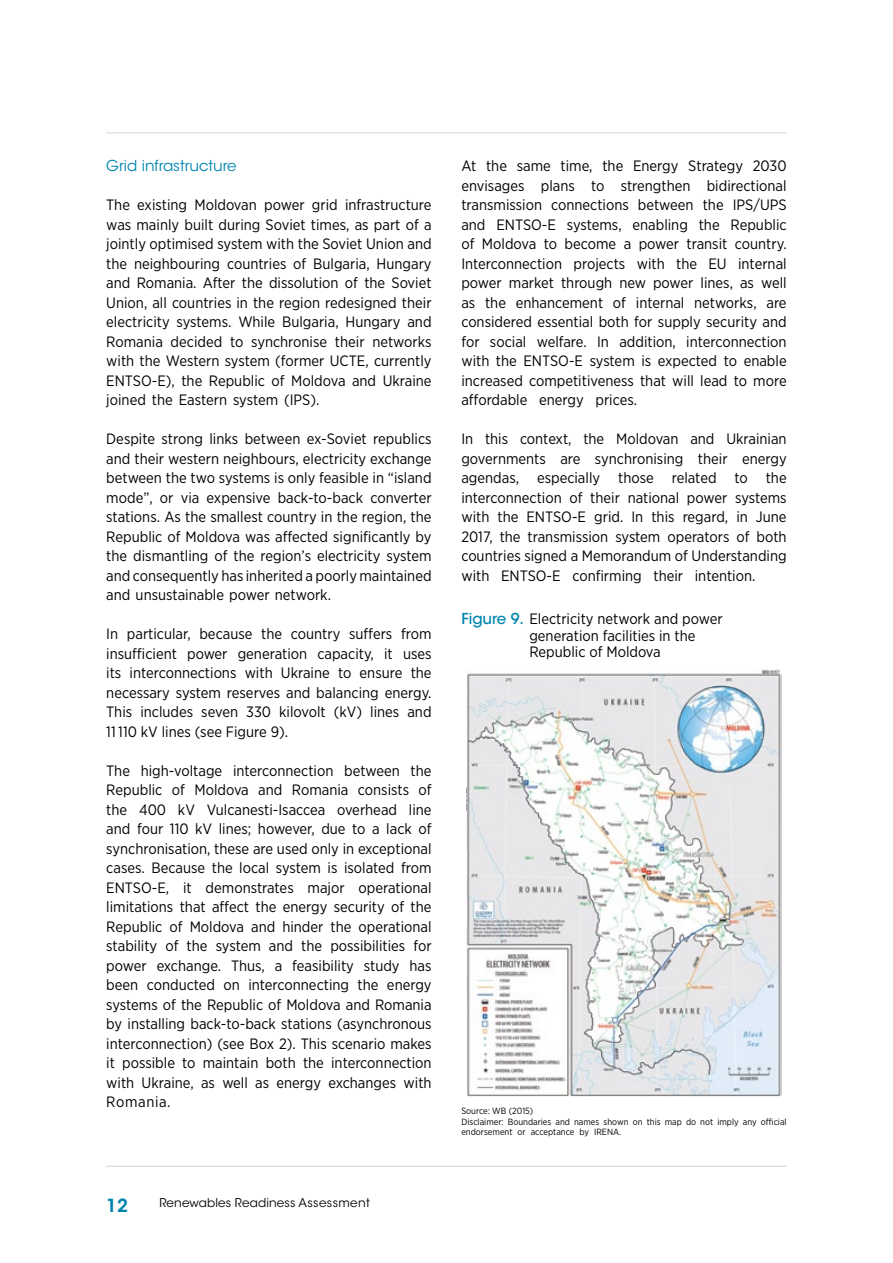
<style>
.page{position:relative;width:893px;height:1263px;background:#fff}
.page>*{position:absolute;margin:0;border:0;box-sizing:border-box;transform-origin:0 0}
.t1{font:600 18px "ITC Avant Garde Std";color:#0085ae}
.t2{font:15px/19.5px "Gotham Narrow";color:#000;text-align:justify}
.t3{font:15px "ITC Avant Garde Std";color:#0085ae}
.t4{font:12px "ITC Avant Garde Std";letter-spacing:.01em;color:#000}
.t5{font:9px/10.5px "Gotham Narrow";color:#000}
.s1{font-family:"ITC Avant Garde Std";font-weight:500;color:#0085ae}
</style>
<div class="page">
<img style="left:466px;top:669px;width:316px;height:427px">
<hr style="left:106px;top:132px;width:681px;height:1px;background:#d1d3d4">
<hr style="left:106px;top:1166px;width:681px;height:1px;background:#d1d3d4">
<p class="t3" style="left:106px;top:156px;width:132px">Grid infrastructure</p>
<p class="t2" style="left:106px;top:195px;width:327px">The existing Moldovan power grid infrastructure was mainly built during Soviet times, as part of a jointly optimised system with the Soviet Union and the neighbouring countries of Bulgaria, Hungary and Romania. After the dissolution of the Soviet Union, all countries in the region redesigned their electricity systems. While Bulgaria, Hungary and Romania decided to synchronise their networks with the Western system (former UCTE, currently ENTSO-E), the Republic of Moldova and Ukraine joined the Eastern system (IPS).</p>
<p class="t2" style="left:106px;top:429px;width:327px">Despite strong links between ex-Soviet republics and their western neighbours, electricity exchange between the two systems is only feasible in “island mode”, or via expensive back-to-back converter stations. As the smallest country in the region, the Republic of Moldova was affected significantly by the dismantling of the region’s electricity system and consequently has inherited a poorly maintained and unsustainable power network.</p>
<p class="t2" style="left:106px;top:624px;width:327px">In particular, because the country suffers from insufficient power generation capacity, it uses its interconnections with Ukraine to ensure the necessary system reserves and balancing energy.<br>This includes seven 330 kilovolt (kV) lines and 11 110 kV lines (see Figure 9).</p>
<p class="t2" style="left:106px;top:760px;width:327px">The high-voltage interconnection between the Republic of Moldova and Romania consists of the 400 kV Vulcanesti-Isaccea overhead line and four 110 kV lines; however, due to a lack of synchronisation, these are used only in exceptional cases. Because the local system is isolated from ENTSO-E, it demonstrates major operational limitations that affect the energy security of the Republic of Moldova and hinder the operational stability of the system and the possibilities for power exchange. Thus, a feasibility study has been conducted on interconnecting the energy systems of the Republic of Moldova and Romania by installing back-to-back stations (asynchronous interconnection) (see Box 2). This scenario makes it possible to maintain both the interconnection with Ukraine, as well as energy exchanges with Romania.</p>
<p class="t1" style="left:106px;top:1194px;width:23px">12</p>
<p class="t4" style="left:159px;top:1196px;width:212px">Renewables Readiness Assessment</p>
<p class="t2" style="left:461px;top:156px;width:327px">At the same time, the Energy Strategy 2030 envisages plans to strengthen bidirectional transmission connections between the IPS/UPS and ENTSO-E systems, enabling the Republic of Moldova to become a power transit country.<br>Interconnection projects with the EU internal power market through new power lines, as well as the enhancement of internal networks, are considered essential both for supply security and for social welfare. In addition, interconnection with the ENTSO-E system is expected to enable increased competitiveness that will lead to more affordable energy prices.</p>
<p class="t2" style="left:461px;top:429px;width:327px">In this context, the Moldovan and Ukrainian governments are synchronising their energy agendas, especially those related to the interconnection of their national power systems with the ENTSO-E grid. In this regard, in June 2017, the transmission system operators of both countries signed a Memorandum of Understanding with ENTSO-E confirming their intention.</p>
<p class="t2" style="left:529px;top:611px;width:195px;line-height:16.5px;text-align:left;text-indent:-68px"><span class="s1">Figure 9.</span> Electricity network and power generation facilities in the<br>Republic of Moldova</p>
<p class="t5" style="left:461px;top:1106px;width:327px">Source: WB (2015)<br>Disclaimer: Boundaries and names shown on this map do not imply any official endorsement or acceptance by IRENA.</p>
</div>
